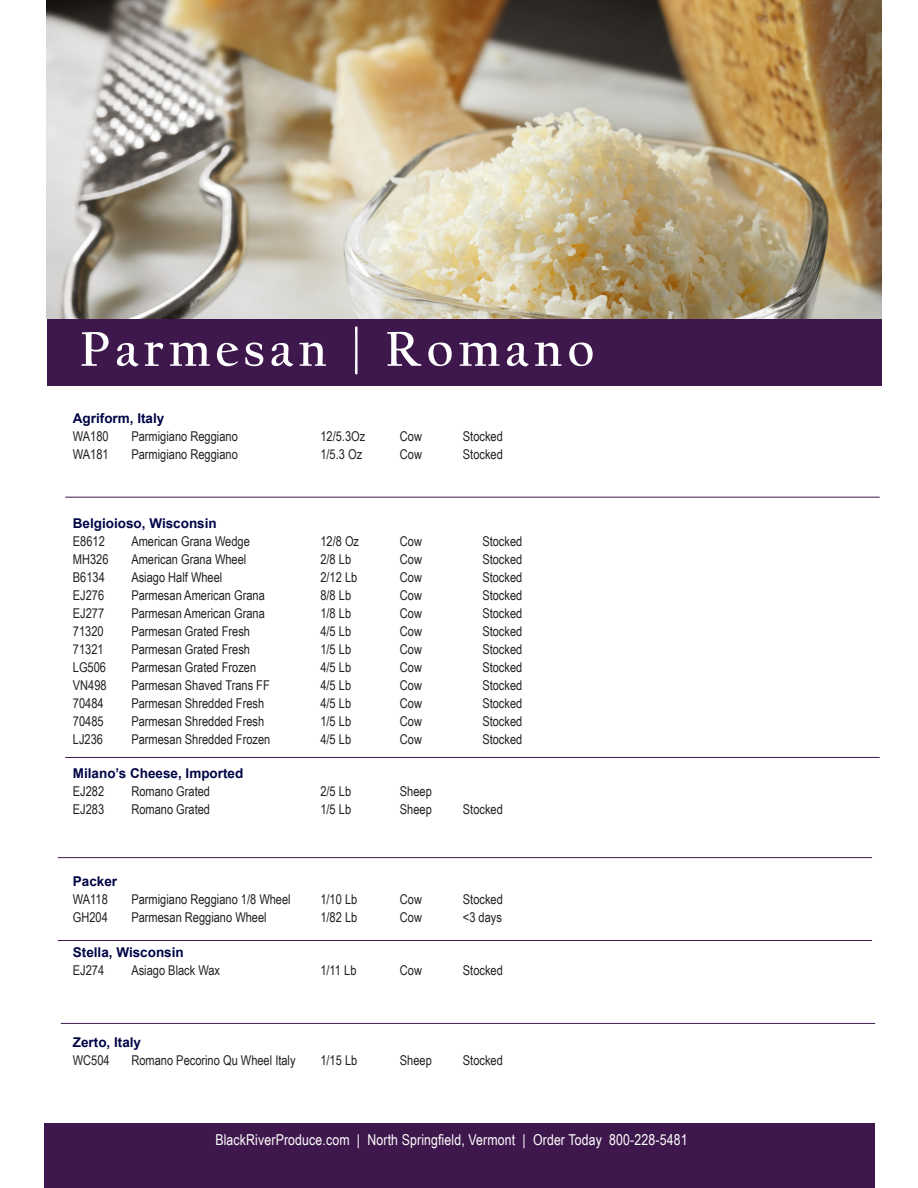
<style>
.page{position:relative;width:918px;height:1188px;background:#fff}
.page>*{position:absolute;margin:0;border:0;box-sizing:border-box;transform-origin:0 0}
.Produce_Banne_Header{font:700 51px "Californian FB";letter-spacing:.1em;color:#fff}
.t1{font:15px "Arial Narrow";letter-spacing:.01em;color:#fff}
.produce_item_list_excel{font:13.5px "Arial Narrow";color:#231f20}
.grab_n_go_city_state_blue_bold{font:700 13.5px/18px "Arial";color:#010546}
.grab_n_go_city_state_blue_bold-2{font:13.5px "Arial Narrow";color:#231f20}
.s1{font-family:"Arial Narrow";font-weight:400;color:#231f20}
</style>
<div class="page">
<div style="left:44px;top:1123px;width:831px;height:65px;background:#3e184c"></div>
<div style="left:47px;top:318px;width:834px;height:68px;background:#3e184c"></div>
<img style="left:47px;top:0;width:834px;height:318px">
<hr style="left:65px;top:497px;width:815px;height:1px;background:#3e184c">
<hr style="left:65px;top:757px;width:815px;height:1px;background:#3e184c">
<hr style="left:58px;top:857px;width:814px;height:1px;background:#3e184c">
<hr style="left:61px;top:1023px;width:814px;height:1px;background:#3e184c">
<hr style="left:58px;top:940px;width:814px;height:1px;background:#3e184c">
<p class="Produce_Banne_Header" style="left:80px;top:320px;width:516px">Parmesan | Romano</p>
<p class="grab_n_go_city_state_blue_bold" style="left:73px;top:409px;width:93px">Agriform, Italy<br><span class="s1">WA180</span></p>
<p class="grab_n_go_city_state_blue_bold-2" style="left:131px;top:426px;width:108px">Parmigiano Reggiano</p>
<p class="grab_n_go_city_state_blue_bold-2" style="left:320px;top:426px;width:46px">12/5.3Oz</p>
<p class="grab_n_go_city_state_blue_bold-2" style="left:400px;top:426px;width:24px">Cow</p>
<p class="grab_n_go_city_state_blue_bold-2" style="left:463px;top:426px;width:42px">Stocked</p>
<p class="produce_item_list_excel" style="left:73px;top:444px;width:37px">WA181</p>
<p class="produce_item_list_excel" style="left:131px;top:444px;width:108px">Parmigiano Reggiano</p>
<p class="produce_item_list_excel" style="left:320px;top:444px;width:43px">1/5.3 Oz</p>
<p class="produce_item_list_excel" style="left:400px;top:444px;width:24px">Cow</p>
<p class="produce_item_list_excel" style="left:463px;top:444px;width:42px">Stocked</p>
<p class="grab_n_go_city_state_blue_bold" style="left:73px;top:514px;width:145px">Belgioioso, Wisconsin<br><span class="s1">E8612</span></p>
<p class="grab_n_go_city_state_blue_bold-2" style="left:131px;top:531px;width:120px">American Grana Wedge</p>
<p class="grab_n_go_city_state_blue_bold-2" style="left:320px;top:531px;width:40px">12/8 Oz</p>
<p class="grab_n_go_city_state_blue_bold-2" style="left:400px;top:531px;width:24px">Cow</p>
<p class="grab_n_go_city_state_blue_bold-2" style="left:482px;top:531px;width:42px">Stocked</p>
<p class="produce_item_list_excel" style="left:73px;top:549px;width:37px">MH326</p>
<p class="produce_item_list_excel" style="left:131px;top:549px;width:117px">American Grana Wheel</p>
<p class="produce_item_list_excel" style="left:320px;top:549px;width:32px">2/8 Lb</p>
<p class="produce_item_list_excel" style="left:400px;top:549px;width:24px">Cow</p>
<p class="produce_item_list_excel" style="left:482px;top:549px;width:42px">Stocked</p>
<p class="produce_item_list_excel" style="left:73px;top:567px;width:34px">B6134</p>
<p class="produce_item_list_excel" style="left:131px;top:567px;width:93px">Asiago Half Wheel</p>
<p class="produce_item_list_excel" style="left:320px;top:567px;width:38px">2/12 Lb</p>
<p class="produce_item_list_excel" style="left:400px;top:567px;width:24px">Cow</p>
<p class="produce_item_list_excel" style="left:482px;top:567px;width:42px">Stocked</p>
<p class="produce_item_list_excel" style="left:73px;top:585px;width:33px">EJ276</p>
<p class="produce_item_list_excel" style="left:131px;top:585px;width:135px">Parmesan American Grana</p>
<p class="produce_item_list_excel" style="left:320px;top:585px;width:32px">8/8 Lb</p>
<p class="produce_item_list_excel" style="left:400px;top:585px;width:24px">Cow</p>
<p class="produce_item_list_excel" style="left:482px;top:585px;width:42px">Stocked</p>
<p class="produce_item_list_excel" style="left:73px;top:603px;width:33px">EJ277</p>
<p class="produce_item_list_excel" style="left:131px;top:603px;width:135px">Parmesan American Grana</p>
<p class="produce_item_list_excel" style="left:320px;top:603px;width:32px">1/8 Lb</p>
<p class="produce_item_list_excel" style="left:400px;top:603px;width:24px">Cow</p>
<p class="produce_item_list_excel" style="left:482px;top:603px;width:42px">Stocked</p>
<p class="produce_item_list_excel" style="left:73px;top:621px;width:32px">71320</p>
<p class="produce_item_list_excel" style="left:131px;top:621px;width:120px">Parmesan Grated Fresh</p>
<p class="produce_item_list_excel" style="left:320px;top:621px;width:32px">4/5 Lb</p>
<p class="produce_item_list_excel" style="left:400px;top:621px;width:24px">Cow</p>
<p class="produce_item_list_excel" style="left:482px;top:621px;width:42px">Stocked</p>
<p class="produce_item_list_excel" style="left:73px;top:639px;width:32px">71321</p>
<p class="produce_item_list_excel" style="left:131px;top:639px;width:120px">Parmesan Grated Fresh</p>
<p class="produce_item_list_excel" style="left:320px;top:639px;width:32px">1/5 Lb</p>
<p class="produce_item_list_excel" style="left:400px;top:639px;width:24px">Cow</p>
<p class="produce_item_list_excel" style="left:482px;top:639px;width:42px">Stocked</p>
<p class="produce_item_list_excel" style="left:73px;top:657px;width:35px">LG506</p>
<p class="produce_item_list_excel" style="left:131px;top:657px;width:126px">Parmesan Grated Frozen</p>
<p class="produce_item_list_excel" style="left:320px;top:657px;width:32px">4/5 Lb</p>
<p class="produce_item_list_excel" style="left:400px;top:657px;width:24px">Cow</p>
<p class="produce_item_list_excel" style="left:482px;top:657px;width:42px">Stocked</p>
<p class="produce_item_list_excel" style="left:73px;top:675px;width:35px">VN498</p>
<p class="produce_item_list_excel" style="left:131px;top:675px;width:140px">Parmesan Shaved Trans FF</p>
<p class="produce_item_list_excel" style="left:320px;top:675px;width:32px">4/5 Lb</p>
<p class="produce_item_list_excel" style="left:400px;top:675px;width:24px">Cow</p>
<p class="produce_item_list_excel" style="left:482px;top:675px;width:42px">Stocked</p>
<p class="produce_item_list_excel" style="left:73px;top:693px;width:32px">70484</p>
<p class="produce_item_list_excel" style="left:131px;top:693px;width:134px">Parmesan Shredded Fresh</p>
<p class="produce_item_list_excel" style="left:320px;top:693px;width:32px">4/5 Lb</p>
<p class="produce_item_list_excel" style="left:400px;top:693px;width:24px">Cow</p>
<p class="produce_item_list_excel" style="left:482px;top:693px;width:42px">Stocked</p>
<p class="produce_item_list_excel" style="left:73px;top:711px;width:32px">70485</p>
<p class="produce_item_list_excel" style="left:131px;top:711px;width:134px">Parmesan Shredded Fresh</p>
<p class="produce_item_list_excel" style="left:320px;top:711px;width:32px">1/5 Lb</p>
<p class="produce_item_list_excel" style="left:400px;top:711px;width:24px">Cow</p>
<p class="produce_item_list_excel" style="left:482px;top:711px;width:42px">Stocked</p>
<p class="produce_item_list_excel" style="left:73px;top:729px;width:32px">LJ236</p>
<p class="produce_item_list_excel" style="left:131px;top:729px;width:141px">Parmesan Shredded Frozen</p>
<p class="produce_item_list_excel" style="left:320px;top:729px;width:32px">4/5 Lb</p>
<p class="produce_item_list_excel" style="left:400px;top:729px;width:24px">Cow</p>
<p class="produce_item_list_excel" style="left:482px;top:729px;width:42px">Stocked</p>
<p class="grab_n_go_city_state_blue_bold" style="left:73px;top:765px;width:172px">Milano’s Cheese, Imported</p>
<p class="produce_item_list_excel" style="left:73px;top:782px;width:33px">EJ282</p>
<p class="produce_item_list_excel" style="left:131px;top:782px;width:80px">Romano Grated</p>
<p class="produce_item_list_excel" style="left:320px;top:782px;width:32px">2/5 Lb</p>
<p class="produce_item_list_excel" style="left:400px;top:782px;width:34px">Sheep</p>
<p class="produce_item_list_excel" style="left:73px;top:800px;width:33px">EJ283</p>
<p class="produce_item_list_excel" style="left:131px;top:800px;width:80px">Romano Grated</p>
<p class="produce_item_list_excel" style="left:320px;top:800px;width:32px">1/5 Lb</p>
<p class="produce_item_list_excel" style="left:400px;top:800px;width:34px">Sheep</p>
<p class="produce_item_list_excel" style="left:463px;top:800px;width:42px">Stocked</p>
<p class="grab_n_go_city_state_blue_bold" style="left:73px;top:873px;width:46px">Packer</p>
<p class="produce_item_list_excel" style="left:73px;top:890px;width:37px">WA118</p>
<p class="produce_item_list_excel" style="left:131px;top:890px;width:161px">Parmigiano Reggiano 1/8 Wheel</p>
<p class="produce_item_list_excel" style="left:320px;top:890px;width:38px">1/10 Lb</p>
<p class="produce_item_list_excel" style="left:400px;top:890px;width:24px">Cow</p>
<p class="produce_item_list_excel" style="left:463px;top:890px;width:42px">Stocked</p>
<p class="produce_item_list_excel" style="left:73px;top:908px;width:37px">GH204</p>
<p class="produce_item_list_excel" style="left:131px;top:908px;width:137px">Parmesan Reggiano Wheel</p>
<p class="produce_item_list_excel" style="left:320px;top:908px;width:38px">1/82 Lb</p>
<p class="produce_item_list_excel" style="left:400px;top:908px;width:24px">Cow</p>
<p class="produce_item_list_excel" style="left:463px;top:908px;width:41px">&lt;3 days</p>
<p class="grab_n_go_city_state_blue_bold" style="left:73px;top:943px;width:112px">Stella, Wisconsin</p>
<p class="produce_item_list_excel" style="left:73px;top:960px;width:33px">EJ274</p>
<p class="produce_item_list_excel" style="left:131px;top:960px;width:90px">Asiago Black Wax</p>
<p class="produce_item_list_excel" style="left:320px;top:960px;width:38px">1/11 Lb</p>
<p class="produce_item_list_excel" style="left:400px;top:960px;width:24px">Cow</p>
<p class="produce_item_list_excel" style="left:463px;top:960px;width:42px">Stocked</p>
<p class="grab_n_go_city_state_blue_bold" style="left:73px;top:1033px;width:70px">Zerto, Italy</p>
<p class="produce_item_list_excel" style="left:73px;top:1050px;width:38px">WC504</p>
<p class="produce_item_list_excel" style="left:131px;top:1050px;width:166px">Romano Pecorino Qu Wheel Italy</p>
<p class="produce_item_list_excel" style="left:320px;top:1050px;width:38px">1/15 Lb</p>
<p class="produce_item_list_excel" style="left:400px;top:1050px;width:34px">Sheep</p>
<p class="produce_item_list_excel" style="left:463px;top:1050px;width:42px">Stocked</p>
<p class="t1" style="left:215px;top:1128px;width:474px">BlackRiverProduce.com | North Springfield, Vermont | Order Today 800-228-5481</p>
</div>
